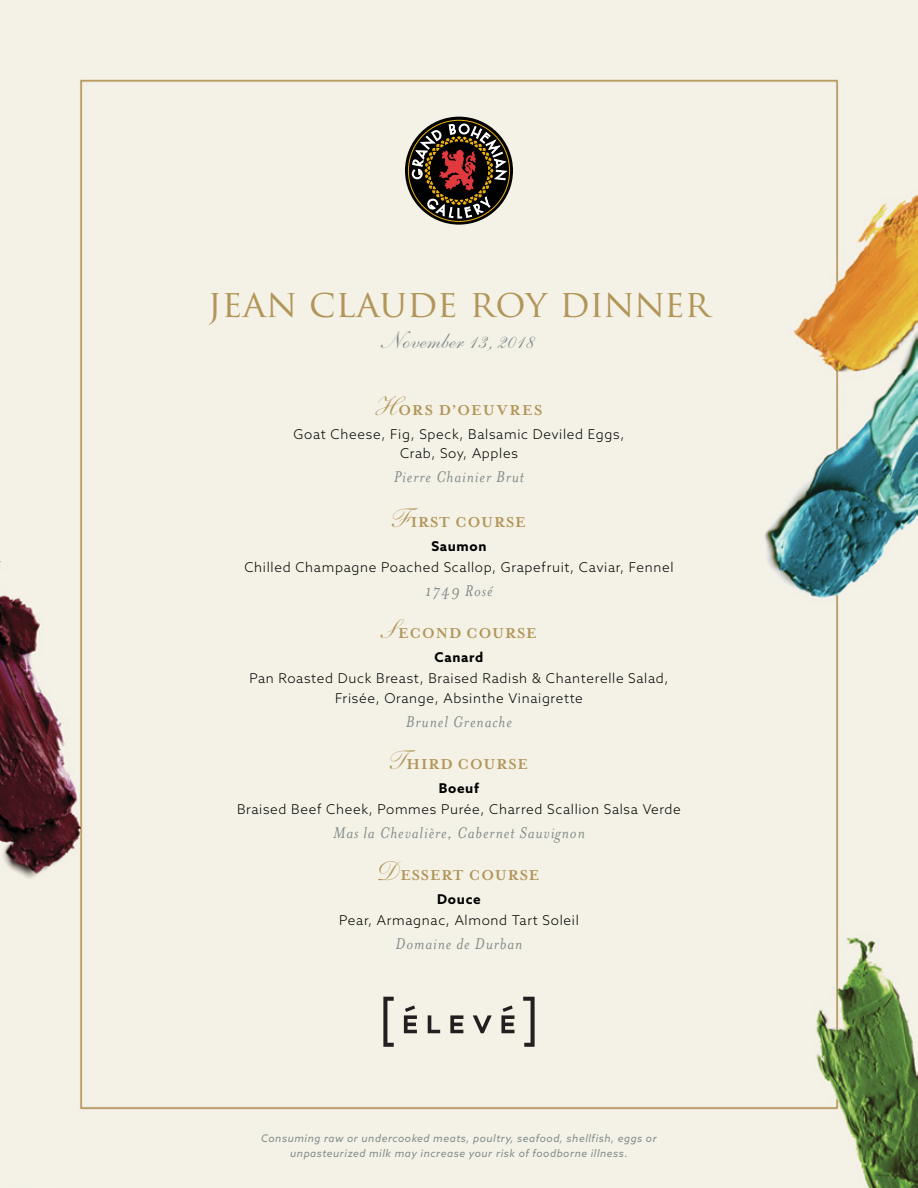
<style>
.page{position:relative;width:918px;height:1188px;background:#f4f2e6}
.page>*{position:absolute;margin:0;border:0;box-sizing:border-box;transform-origin:0 0}
.t1{font:37.5px "Trajan Pro";color:#b29559}
.t2{font:24px "Shelley LT Std Script";color:#838c8b}
.t3{font:italic 18px "Mrs Eaves";letter-spacing:.05em;color:#838c8b}
.t4{font:700 16.5px "Mrs Eaves";letter-spacing:.05em;color:#b29559}
.t5{font:700 16.5px "Mrs Eaves";letter-spacing:.095em;color:#b29559}
.t6{font:300 13.5px/19.5px "Azo Sans";letter-spacing:.05em;color:#000;text-align:center}
.t7{font:700 13.5px "Azo Sans";letter-spacing:.05em;color:#000}
.t8{font:italic 10.5px/15px "Azo Sans";letter-spacing:.05em;color:#828d8b;text-align:center}
.s1{font-family:"Shelley LT Std Script";font-weight:400;font-size:27px}
</style>
<div class="page">
<svg style="left:405px;top:117px;width:108px;height:108px"></svg>
<svg style="left:412px;top:123px;width:95px;height:96px"></svg>
<svg style="left:428px;top:1015px;width:12px;height:18px"></svg>
<svg style="left:501px;top:1005px;width:13px;height:28px"></svg>
<svg style="left:404px;top:1005px;width:13px;height:28px"></svg>
<svg style="left:450px;top:1015px;width:13px;height:18px"></svg>
<svg style="left:473px;top:1015px;width:19px;height:18px"></svg>
<svg style="left:383px;top:997px;width:11px;height:50px"></svg>
<svg style="left:523px;top:997px;width:12px;height:50px"></svg>
<h1 class="t1" style="left:208px;top:279px;width:504px">JEAN CLAUDE ROY DINNER</h1>
<h2 class="t2" style="left:381px;top:326px;width:155px">November 13, 2018</h2>
<p class="t5" style="left:375px;top:400px;width:169px"><span class="s1">H</span>ORS D’OEUVRES</p>
<p class="t6" style="left:294px;top:424px;width:332px">Goat Cheese, Fig, Speck, Balsamic Deviled Eggs,<br>Crab, Soy, Apples</p>
<h3 class="t3" style="left:394px;top:467px;width:132px">Pierre Chainier Brut</h3>
<p class="t4" style="left:392px;top:513px;width:135px"><span class="s1">F</span>IRST COURSE</p>
<p class="t7" style="left:431px;top:537px;width:57px">Saumon</p>
<p class="t6" style="left:244px;top:558px;width:431px">Chilled Champagne Poached Scallop, Grapefruit, Caviar, Fennel</p>
<h3 class="t3" style="left:425px;top:581px;width:69px">1749 Rosé</h3>
<p class="t4" style="left:381px;top:624px;width:157px"><span class="s1">S</span>ECOND COURSE</p>
<p class="t7" style="left:435px;top:648px;width:50px">Canard</p>
<p class="t6" style="left:249px;top:669px;width:421px">Pan Roasted Duck Breast, Braised Radish &amp; Chanterelle Salad,<br>Frisée, Orange, Absinthe Vinaigrette</p>
<h3 class="t3" style="left:406px;top:712px;width:108px">Brunel Grenache</h3>
<p class="t4" style="left:390px;top:754px;width:140px"><span class="s1">T</span>HIRD COURSE</p>
<p class="t7" style="left:439px;top:779px;width:42px">Boeuf</p>
<p class="t6" style="left:237px;top:799px;width:445px">Braised Beef Cheek, Pommes Purée, Charred Scallion Salsa Verde</p>
<h3 class="t3" style="left:333px;top:823px;width:253px">Mas la Chevalière, Cabernet Sauvignon</h3>
<p class="t4" style="left:378px;top:865px;width:163px"><span class="s1">D</span>ESSERT COURSE</p>
<p class="t7" style="left:437px;top:890px;width:45px">Douce</p>
<p class="t6" style="left:339px;top:910px;width:241px">Pear, Armagnac, Almond Tart Soleil</p>
<h3 class="t3" style="left:396px;top:934px;width:128px">Domaine de Durban</h3>
<p class="t8" style="left:261px;top:1131px;width:397px">Consuming raw or undercooked meats, poultry, seafood, shellfish, eggs or unpasteurized milk may increase your risk of foodborne illness.</p>
</div>
